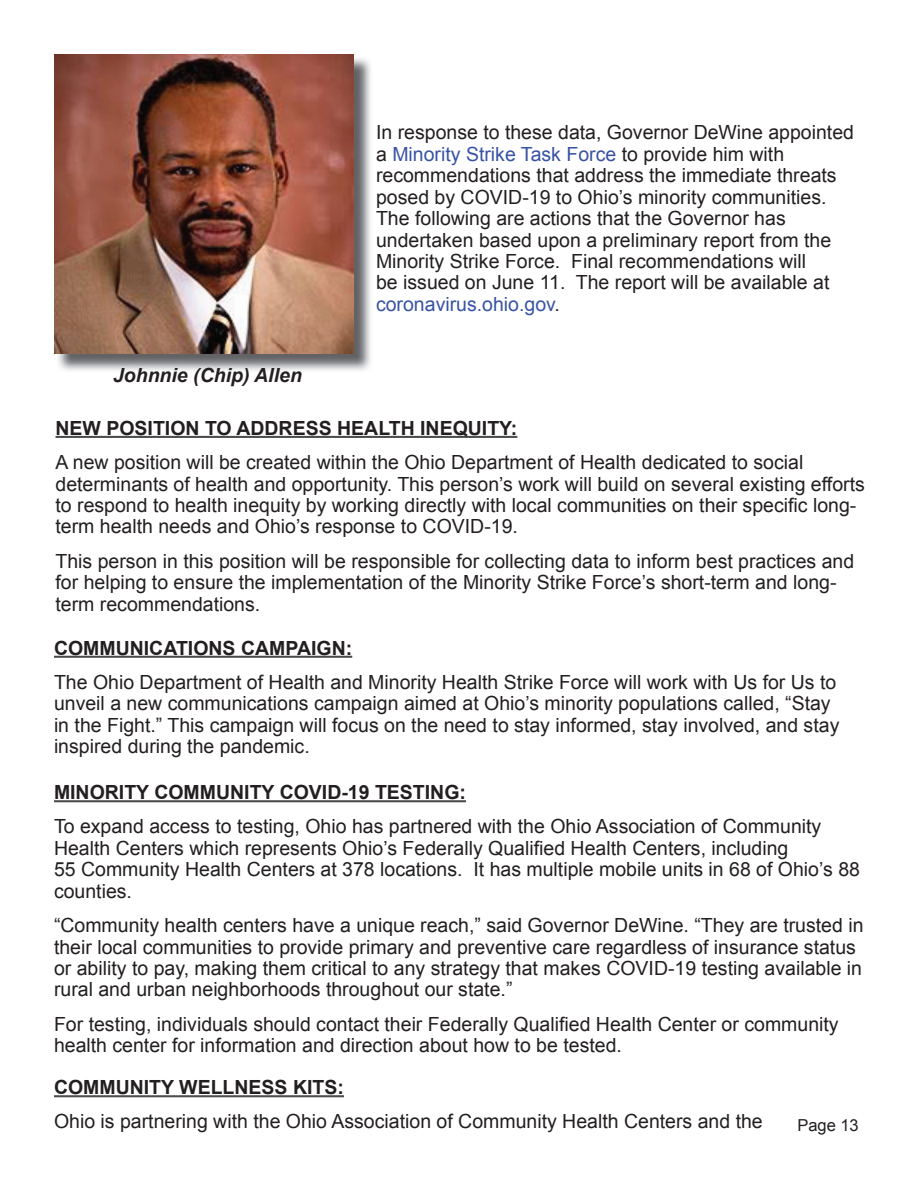
<style>
.page{position:relative;width:918px;height:1188px;background:#fff}
.page>*{position:absolute;margin:0;border:0;box-sizing:border-box;transform-origin:0 0}
.t1{font:19.5px/21.5px "Arial";color:#231f20}
.t2{font:italic 700 19.5px "Arial";color:#231f20}
.t3{font:16.5px "Arial";color:#231f20}
.s1{color:#3853a3}
.s2{font-weight:700}
</style>
<div class="page">
<img style="left:58px;top:58px;width:313px;height:313px">
<img style="left:54px;top:54px;width:300px;height:300px">
<hr style="left:56px;top:436px;width:461px;height:2px;background:#494a4a">
<hr style="left:54px;top:656px;width:298px;height:2px;background:#494a4a">
<hr style="left:54px;top:800px;width:412px;height:2px;background:#494a4a">
<hr style="left:54px;top:1095px;width:290px;height:2px;background:#494a4a">
<p class="t2" style="left:113px;top:363px;width:190px">Johnnie (Chip) Allen</p>
<p class="t1" style="left:376px;top:122px;width:480px">In response to these data, Governor DeWine appointed a <span class="s1">Minority Strike Task Force</span> to provide him with recommendations that address the immediate threats posed by COVID-19 to Ohio’s minority communities.<br>The following are actions that the Governor has undertaken based upon a preliminary report from the Minority Strike Force. Final recommendations will<br>be issued on June 11. The report will be available at <span class="s1">coronavirus.ohio.gov</span>.</p>
<p class="t1" style="left:56px;top:411px;width:749px;line-height:34.3px"><span class="s2">NEW POSITION TO ADDRESS HEALTH INEQUITY:<br></span>A new position will be created within the Ohio Department of Health dedicated to social</p>
<p class="t1" style="left:56px;top:473px;width:811px">determinants of health and opportunity. This person’s work will build on several existing efforts to respond to health inequity by working directly with local communities on their specific long&shy;term health needs and Ohio’s response to COVID-19.</p>
<p class="t1" style="left:56px;top:550px;width:800px">This person in this position will be responsible for collecting data to inform best practices and for helping to ensure the implementation of the Minority Strike Force’s short-term and long&shy;term recommendations.</p>
<p class="t1" style="left:54px;top:631px;width:784px;line-height:34.3px"><span class="s2">COMMUNICATIONS CAMPAIGN:<br></span>The Ohio Department of Health and Minority Health Strike Force will work with Us for Us to</p>
<p class="t1" style="left:54px;top:693px;width:787px">unveil a new communications campaign aimed at Ohio’s minority populations called, “Stay in the Fight.” This campaign will focus on the need to stay informed, stay involved, and stay inspired during the pandemic.</p>
<p class="t1" style="left:54px;top:775px;width:769px;line-height:34.3px"><span class="s2">MINORITY COMMUNITY COVID-19 TESTING:<br></span>To expand access to testing, Ohio has partnered with the Ohio Association of Community</p>
<p class="t1" style="left:54px;top:838px;width:808px">Health Centers which represents Ohio’s Federally Qualified Health Centers, including<br>55 Community Health Centers at 378 locations. It has multiple mobile units in 68 of Ohio’s 88 counties.</p>
<p class="t1" style="left:54px;top:915px;width:811px">“Community health centers have a unique reach,” said Governor DeWine. “They are trusted in their local communities to provide primary and preventive care regardless of insurance status or ability to pay, making them critical to any strategy that makes COVID-19 testing available in rural and urban neighborhoods throughout our state.”</p>
<p class="t1" style="left:54px;top:1013px;width:786px">For testing, individuals should contact their Federally Qualified Health Center or community health center for information and direction about how to be tested.</p>
<p class="t1" style="left:54px;top:1070px;width:710px;line-height:34.3px"><span class="s2">COMMUNITY WELLNESS KITS:<br></span>Ohio is partnering with the Ohio Association of Community Health Centers and the</p>
<p class="t3" style="left:797px;top:1115px;width:63px">Page 13</p>
</div>
